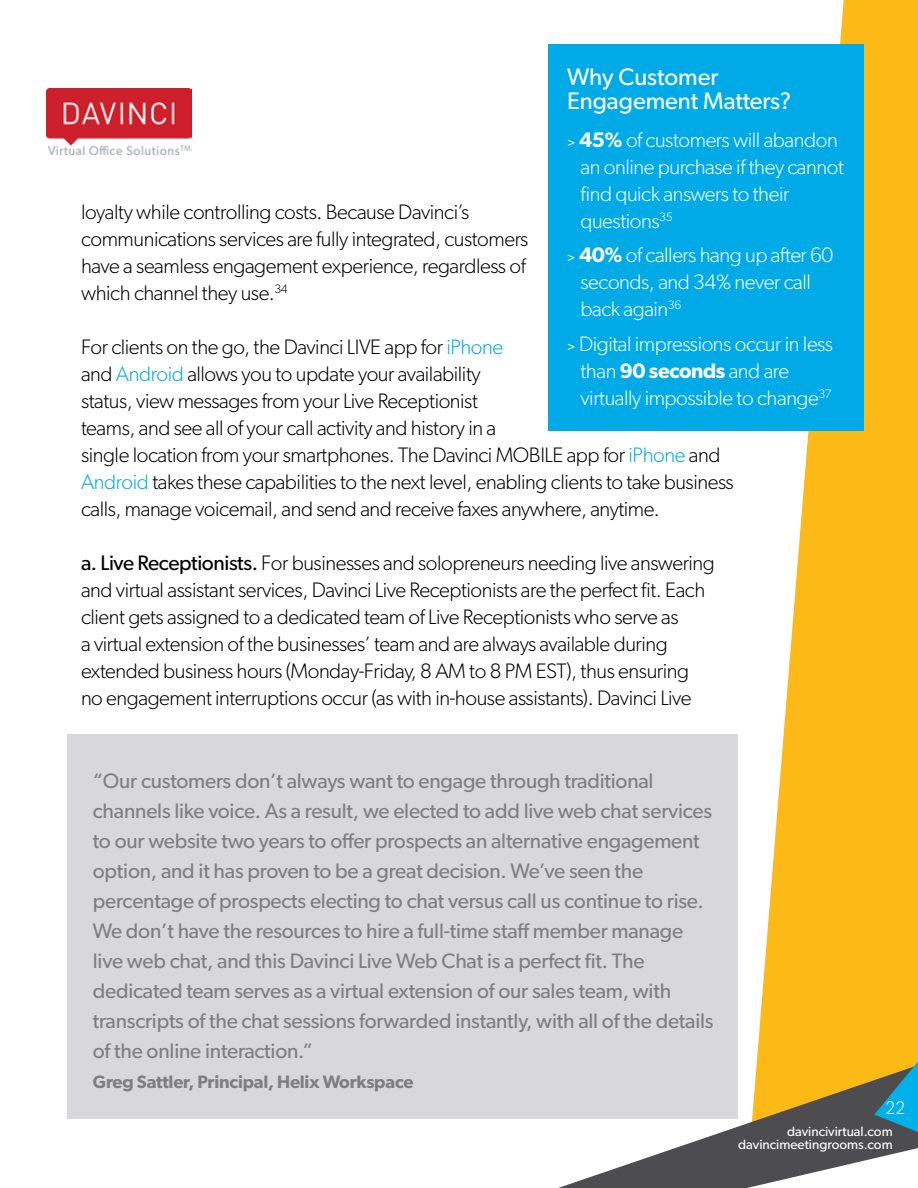
<style>
.page{position:relative;width:918px;height:1188px;background:#fff}
.page>*{position:absolute;margin:0;border:0;box-sizing:border-box;transform-origin:0 0}
.t1{font:24px/24px "Gibson";color:#fff}
.t2{font:300 21px/27px "Gibson";letter-spacing:-.02em;color:#000}
.t3{font:21px/30px "Gibson";letter-spacing:-.01em;color:#7f7f7f}
.t4{font:300 21px/27px "Gibson";letter-spacing:-.02em;color:#fff}
.t5{font:600 18px "Gibson";letter-spacing:-.01em;color:#7f7f7f}
.t6{font:300 18px "Caecilia";color:#fff}
.t7{font:13.5px/13.5px "Gibson";color:#fff;text-align:right}
.s1{font-weight:400;font-size:12px}
.s2{font-weight:600}
.s3{color:#00aae7}
.s4{font-weight:400}
</style>
<div class="page">
<svg style="left:747px;top:0;width:171px;height:1065px;fill:#fdb916"></svg>
<img style="left:46px;top:88px;width:145px;height:67px">
<div style="left:548px;top:44px;width:316px;height:386px;background:#00aae7"></div>
<svg style="left:558px;top:1065px;width:360px;height:123px;fill:#4d4d4f"></svg>
<svg style="left:874px;top:1062px;width:44px;height:70px;background:#408e93"></svg>
<div style="left:68px;top:734px;width:670px;height:385px;background:#d8d8db"></div>
<p class="t1" style="left:567px;top:64px;width:226px">Why Customer<br>Engagement Matters?</p>
<p class="t4" style="left:581px;top:126px;width:265px;text-indent:-14px"><span class="s1">&gt;</span> <span class="s2">45%</span> of customers will abandon an online purchase if they cannot find quick answers to their questions<sup>35</sup></p>
<p class="t4" style="left:581px;top:241px;width:254px;text-indent:-14px"><span class="s1">&gt;</span> <span class="s2">40%</span> of callers hang up after 60 seconds, and 34% never call back again<sup>36</sup></p>
<p class="t4" style="left:581px;top:330px;width:254px;text-indent:-14px"><span class="s1">&gt;</span> Digital impressions occur in less than <span class="s2">90 seconds</span> and are virtually impossible to change<sup>37</sup></p>
<p class="t2" style="left:81px;top:198px;width:449px">loyalty while controlling costs. Because Davinci’s communications services are fully integrated, customers have a seamless engagement experience, regardless of which channel they use.<sup>34</sup></p>
<p class="t2" style="left:81px;top:333px;width:654px">For clients on the go, the Davinci LIVE app for <span class="s3">iPhone<br></span>and <span class="s3">Android</span> allows you to update your availability<br>status, view messages from your Live Receptionist<br>teams, and see all of your call activity and history in a<br>single location from your smartphones. The Davinci MOBILE app for <span class="s3">iPhone</span> and <span class="s3">Android</span> takes these capabilities to the next level, enabling clients to take business calls, manage voicemail, and send and receive faxes anywhere, anytime.</p>
<p class="t2" style="left:81px;top:549px;width:635px"><span class="s4">a. Live Receptionists.</span> For businesses and solopreneurs needing live answering and virtual assistant services, Davinci Live Receptionists are the perfect fit. Each client gets assigned to a dedicated team of Live Receptionists who serve as<br>a virtual extension of the businesses’ team and are always available during extended business hours (Monday-Friday, 8 AM to 8 PM EST), thus ensuring no engagement interruptions occur (as with in-house assistants). Davinci Live</p>
<p class="t3" style="left:93px;top:765px;width:622px">“Our customers don’t always want to engage through traditional channels like voice. As a result, we elected to add live web chat services to our website two years to offer prospects an alternative engagement option, and it has proven to be a great decision. We’ve seen the percentage of prospects electing to chat versus call us continue to rise.<br>We don’t have the resources to hire a full-time staff member manage live web chat, and this Davinci Live Web Chat is a perfect fit. The dedicated team serves as a virtual extension of our sales team, with transcripts of the chat sessions forwarded instantly, with all of the details of the online interaction.”</p>
<p class="t5" style="left:93px;top:1071px;width:322px">Greg Sattler, Principal, Helix Workspace</p>
<p class="t6" style="left:885px;top:1098px;width:22px">22</p>
<p class="t7" style="left:738px;top:1124px;width:156px">davincivirtual.com davincimeetingrooms.com</p>
</div>
